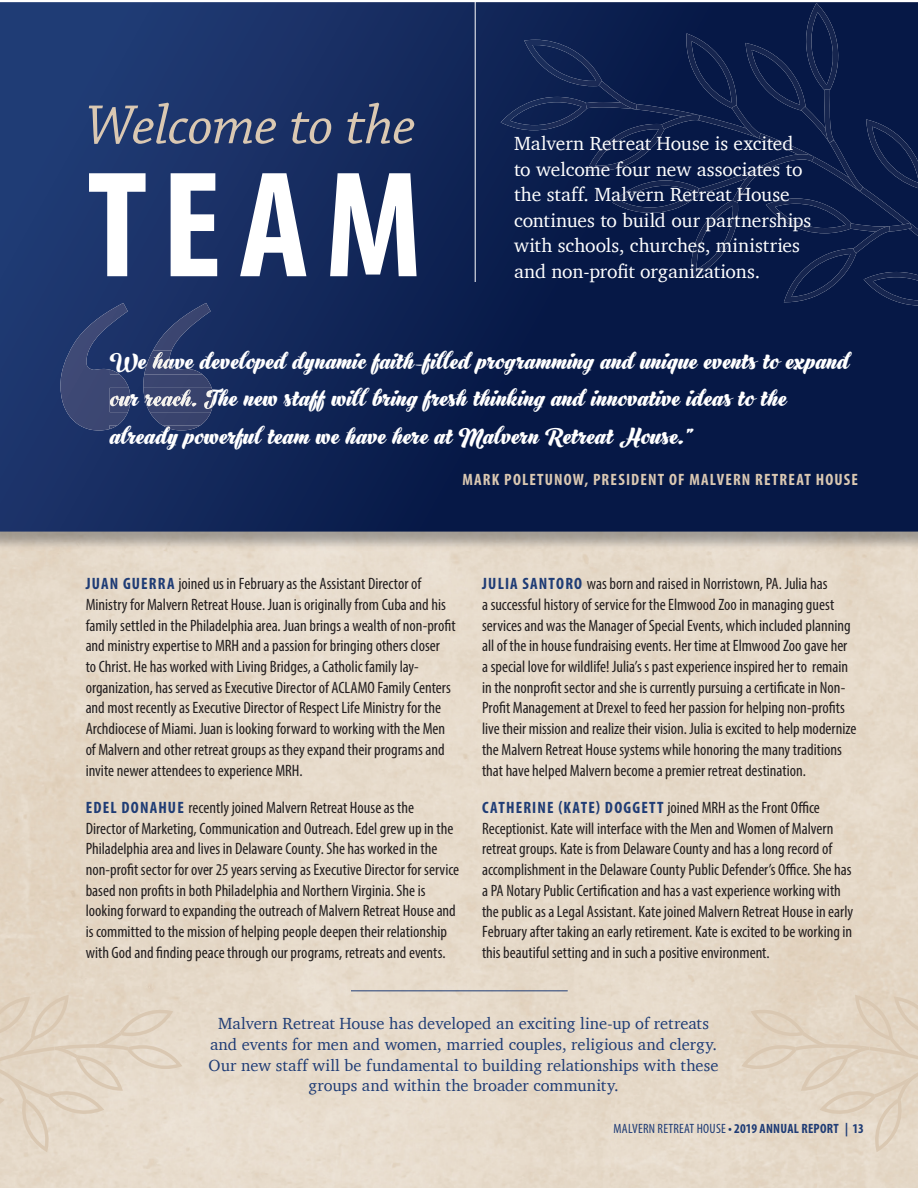
<style>
.page{position:relative;width:918px;height:1188px;background:#fff}
.page>*{position:absolute;margin:0;border:0;box-sizing:border-box;transform-origin:0 0}
.t1{font:700 condensed 152.7px "Myriad Pro";color:#fff}
.t2{font:italic 58.05px "Chaparral Pro";letter-spacing:-.015em;color:#dac8b2}
.t3{font:700 48px/37.5px "Black Script";letter-spacing:.01em;color:#fff}
.t4{font:19.5px/25.5px "Charter";letter-spacing:-.005em;color:#fff}
.t5{font:condensed 16.5px/20.7px "Myriad Pro";color:#231f20}
.t6{font:16.5px/20.7px "Charter";color:#1f3c75;text-align:center}
.t7{font:700 condensed 16.5px "Myriad Pro";letter-spacing:.07em;color:#dac8b2}
.t8{font:700 condensed 13.5px "Myriad Pro";letter-spacing:.02em;color:#1f3c75}
.s1{font-weight:700;color:#1f3c75}
.s2{font-weight:400}
</style>
<div class="page">
<svg style="left:741px;top:995px;width:177px;height:157px;background:#e2d5c2"></svg>
<svg style="left:0;top:995px;width:182px;height:157px;background:#e4d7c6"></svg>
<svg style="left:0;top:2px;width:918px;height:530px;background:#112659"></svg>
<svg style="left:501px;top:3px;width:417px;height:303px;background:#0a1c4a"></svg>
<hr style="left:475px;top:0;width:1px;height:282px;background:#fff">
<img style="left:143px;top:303px;width:69px;height:122px">
<img style="left:144px;top:350px;width:59px;height:25px">
<img style="left:143px;top:388px;width:70px;height:24px">
<img style="left:60px;top:303px;width:69px;height:127px">
<svg style="left:110px;top:370px;width:10px;height:5px"></svg>
<img style="left:110px;top:388px;width:20px;height:24px">
<img style="left:110px;top:425px;width:90px;height:5px">
<hr style="left:351px;top:990px;width:217px;height:1px;background:#1f3c75">
<h2 class="t2" style="left:86px;top:93px;width:332px">Welcome to the</h2>
<h1 class="t1" style="left:87px;top:130px;width:337px">TEAM</h1>
<p class="t4" style="left:514px;top:131px;width:299px">Malvern Retreat House is excited to welcome four new associates to the staff. Malvern Retreat House continues to build our partnerships with schools, churches, ministries and non-profit organizations.</p>
<h3 class="t3" style="left:110px;top:333px;width:741px">We have developed dynamic faith-filled programming and unique events to expand our reach. The new staff will bring fresh thinking and innovative ideas to the already powerful team we have here at Malvern Retreat House."</h3>
<p class="t7" style="left:462px;top:469px;width:397px">MARK POLETUNOW, PRESIDENT OF MALVERN RETREAT HOUSE</p>
<p class="t5" style="left:86px;top:573px;width:371px"><span class="s1">JUAN GUERRA</span> joined us in February as the Assistant Director of Ministry for Malvern Retreat House. Juan is originally from Cuba and his family settled in the Philadelphia area. Juan brings a wealth of non-profit and ministry expertise to MRH and a passion for bringing others closer<br>to Christ. He has worked with Living Bridges, a Catholic family lay&shy;organization, has served as Executive Director of ACLAMO Family Centers and most recently as Executive Director of Respect Life Ministry for the Archdiocese of Miami. Juan is looking forward to working with the Men of Malvern and other retreat groups as they expand their programs and invite newer attendees to experience MRH.</p>
<p class="t5" style="left:482px;top:573px;width:376px"><span class="s1">JULIA SANTORO</span> was born and raised in Norristown, PA. Julia has<br>a successful history of service for the Elmwood Zoo in managing guest services and was the Manager of Special Events, which included planning all of the in house fundraising events. Her time at Elmwood Zoo gave her a special love for wildlife! Julia’s s past experience inspired her to remain in the nonprofit sector and she is currently pursuing a certificate in Non-Profit Management at Drexel to feed her passion for helping non-profits live their mission and realize their vision. Julia is excited to help modernize the Malvern Retreat House systems while honoring the many traditions that have helped Malvern become a premier retreat destination.</p>
<p class="t5" style="left:86px;top:797px;width:375px"><span class="s1">EDEL DONAHUE</span> recently joined Malvern Retreat House as the<br>Director of Marketing, Communication and Outreach. Edel grew up in the Philadelphia area and lives in Delaware County. She has worked in the non-profit sector for over 25 years serving as Executive Director for service based non profits in both Philadelphia and Northern Virginia. She is looking forward to expanding the outreach of Malvern Retreat House and is committed to the mission of helping people deepen their relationship with God and finding peace through our programs, retreats and events.</p>
<p class="t5" style="left:482px;top:797px;width:373px"><span class="s1">CATHERINE (KATE) DOGGETT</span> joined MRH as the Front Office Receptionist. Kate will interface with the Men and Women of Malvern retreat groups. Kate is from Delaware County and has a long record of accomplishment in the Delaware County Public Defender’s Office. She has a PA Notary Public Certification and has a vast experience working with the public as a Legal Assistant. Kate joined Malvern Retreat House in early February after taking an early retirement. Kate is excited to be working in this beautiful setting and in such a positive environment.</p>
<p class="t6" style="left:209px;top:1013px;width:512px">Malvern Retreat House has developed an exciting line-up of retreats and events for men and women, married couples, religious and clergy.<br>Our new staff will be fundamental to building relationships with these groups and within the broader community.</p>
<p class="t8" style="left:614px;top:1120px;width:252px"><span class="s2">MALVERN RETREAT HOUSE</span> • 2019 ANNUAL REPORT | 13</p>
</div>
